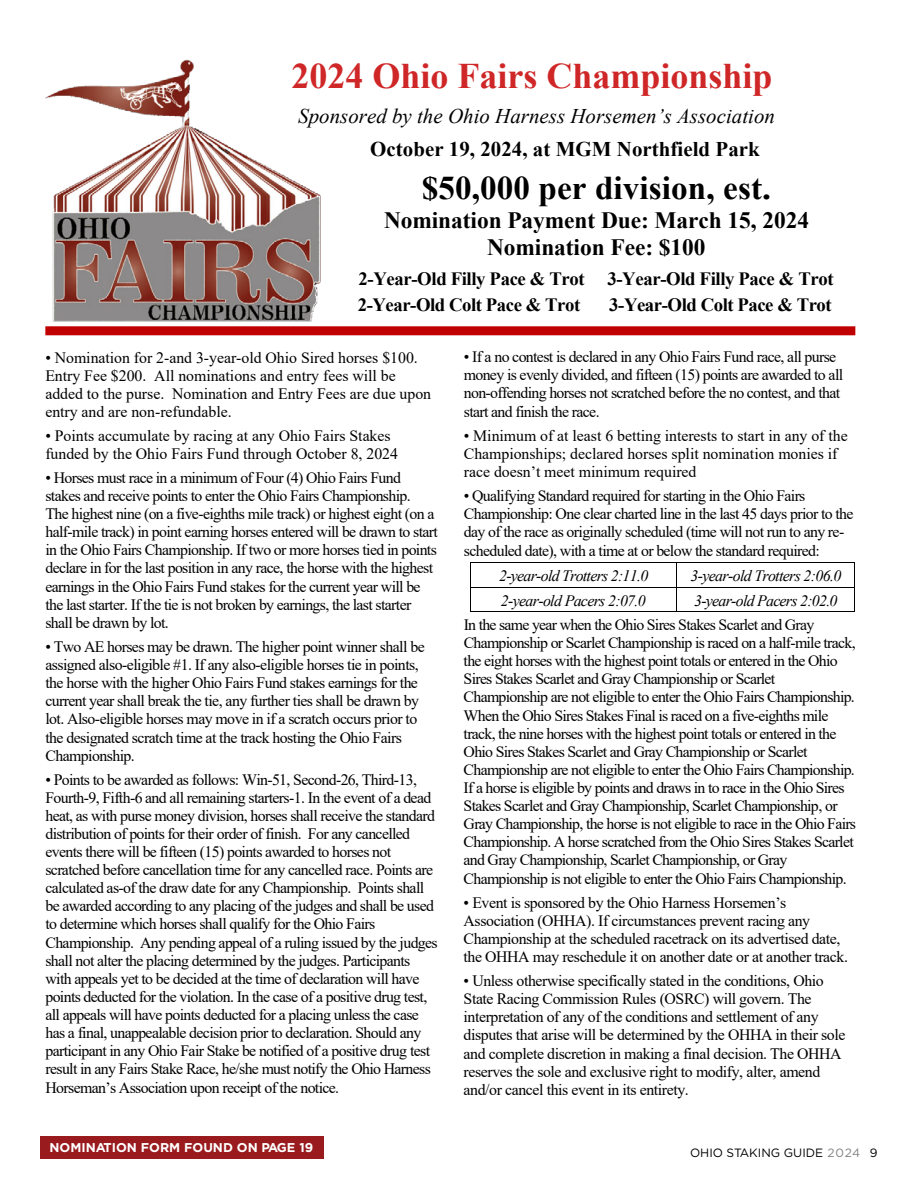
<style>
.page{position:relative;width:918px;height:1188px;background:#fff}
.page>*{position:absolute;margin:0;border:0;box-sizing:border-box;transform-origin:0 0}
.t1{font:700 36px "Times New Roman";color:#cf2627}
.t2{font:700 33.15px "Times New Roman";letter-spacing:.005em;color:#000}
.t3{font:700 23.4px/26.7px "Times New Roman";letter-spacing:-.005em;color:#000;text-align:center}
.t4{font:italic 20.85px "Times New Roman";letter-spacing:.005em;color:#000}
.t5{font:700 20.85px "Times New Roman";letter-spacing:.005em;color:#000}
.t6{font:700 18.75px/26px "Times New Roman";letter-spacing:-.02em;color:#000}
.t7{font:15.9px/18.1px "Times New Roman";letter-spacing:-.04em;color:#000}
.t8{font:15.9px/18.1px "Times New Roman";letter-spacing:-.005em;color:#000}
.t9{font:italic 15.9px "Times New Roman";letter-spacing:-.045em;color:#000}
.t10{font:700 12.75px "Gotham";color:#fff}
.t11{font:12px "Gotham";color:#000}
.s1{color:#808285}
</style>
<div class="page">
<hr style="left:471px;top:562px;width:205px;height:1px;background:#000">
<hr style="left:677px;top:562px;width:178px;height:1px;background:#000">
<hr style="left:471px;top:587px;width:205px;height:1px;background:#000">
<hr style="left:677px;top:587px;width:178px;height:1px;background:#000">
<svg style="left:470px;top:562px;width:1px;height:50px"></svg>
<hr style="left:471px;top:612px;width:205px;height:1px;background:#000">
<svg style="left:676px;top:562px;width:1px;height:50px"></svg>
<hr style="left:677px;top:612px;width:178px;height:1px;background:#000">
<div style="left:45px;top:326px;width:810px;height:9px;background:#c00000"></div>
<img style="left:45px;top:59px;width:283px;height:276px">
<div style="left:40px;top:1136px;width:284px;height:23px;background:#991b1e"></div>
<h1 class="t1" style="left:292px;top:56px;width:483px">2024 Ohio Fairs Championship</h1>
<h3 class="t4" style="left:298px;top:105px;width:478px">Sponsored by the Ohio Harness Horsemen’s Association</h3>
<h3 class="t5" style="left:370px;top:137px;width:391px">October 19, 2024, at MGM Northfield Park</h3>
<h2 class="t2" style="left:422px;top:170px;width:351px">$50,000 per division, est.</h2>
<h3 class="t3" style="left:384px;top:207px;width:427px">Nomination Payment Due: March 15, 2024<br>Nomination Fee: $100</h3>
<p class="t6" style="left:358px;top:266px;width:477px">2-Year-Old Filly Pace &amp; Trot 3-Year-Old Filly Pace &amp; Trot<br>2-Year-Old Colt Pace &amp; Trot</p>
<p class="t6" style="left:609px;top:292px;width:224px">3-Year-Old Colt Pace &amp; Trot</p>
<p class="t8" style="left:45px;top:348px;width:387px">• Nomination for 2-and 3-year-old Ohio Sired horses $100.<br>Entry Fee $200. All nominations and entry fees will be added to the purse. Nomination and Entry Fees are due upon entry and are non-refundable.</p>
<p class="t8" style="left:45px;top:426px;width:354px">• Points accumulate by racing at any Ohio Fairs Stakes funded by the Ohio Fairs Fund through October 8, 2024</p>
<p class="t7" style="left:45px;top:469px;width:394px">• Horses must race in a minimum of Four (4) Ohio Fairs Fund stakes and receive points to enter the Ohio Fairs Championship.<br>The highest nine (on a five-eighths mile track) or highest eight (on a half-mile track) in point earning horses entered will be drawn to start in the Ohio Fairs Championship. If two or more horses tied in points declare in for the last position in any race, the horse with the highest earnings in the Ohio Fairs Fund stakes for the current year will be the last starter. If the tie is not broken by earnings, the last starter shall be drawn by lot.</p>
<p class="t7" style="left:45px;top:637px;width:381px">• Two AE horses may be drawn. The higher point winner shall be assigned also-eligible #1. If any also-eligible horses tie in points, the horse with the higher Ohio Fairs Fund stakes earnings for the current year shall break the tie, any further ties shall be drawn by lot. Also-eligible horses may move in if a scratch occurs prior to the designated scratch time at the track hosting the Ohio Fairs Championship.</p>
<p class="t7" style="left:45px;top:770px;width:394px">• Points to be awarded as follows: Win-51, Second-26, Third-13, Fourth-9, Fifth-6 and all remaining starters-1. In the event of a dead heat, as with purse money division, horses shall receive the standard distribution of points for their order of finish. For any cancelled events there will be fifteen (15) points awarded to horses not scratched before cancellation time for any cancelled race. Points are calculated as-of the draw date for any Championship. Points shall be awarded according to any placing of the judges and shall be used to determine which horses shall qualify for the Ohio Fairs Championship. Any pending appeal of a ruling issued by the judges shall not alter the placing determined by the judges. Participants with appeals yet to be decided at the time of declaration will have points deducted for the violation. In the case of a positive drug test, all appeals will have points deducted for a placing unless the case has a final, unappealable decision prior to declaration. Should any participant in any Ohio Fair Stake be notified of a positive drug test result in any Fairs Stake Race, he/she must notify the Ohio Harness Horseman’s Association upon receipt of the notice.</p>
<p class="t10" style="left:49px;top:1139px;width:265px">NOMINATION FORM FOUND ON PAGE 19</p>
<p class="t7" style="left:464px;top:348px;width:381px">• If a no contest is declared in any Ohio Fairs Fund race, all purse money is evenly divided, and fifteen (15) points are awarded to all non-offending horses not scratched before the no contest, and that start and finish the race.</p>
<p class="t8" style="left:464px;top:426px;width:385px">• Minimum of at least 6 betting interests to start in any of the<br>Championships; declared horses split nomination monies if race doesn’t meet minimum required</p>
<p class="t7" style="left:464px;top:486px;width:391px">• Qualifying Standard required for starting in the Ohio Fairs Championship: One clear charted line in the last 45 days prior to the day of the race as originally scheduled (time will not run to any re&shy;scheduled date), with a time at or below the standard required:</p>
<p class="t9" style="left:499px;top:566px;width:151px">2-year-old Trotters 2:11.0</p>
<p class="t9" style="left:691px;top:566px;width:152px">3-year-old Trotters 2:06.0</p>
<p class="t9" style="left:501px;top:591px;width:146px">2-year-old Pacers 2:07.0</p>
<p class="t9" style="left:694px;top:591px;width:145px">3-year-old Pacers 2:02.0</p>
<p class="t7" style="left:464px;top:616px;width:394px">In the same year when the Ohio Sires Stakes Scarlet and Gray Championship or Scarlet Championship is raced on a half-mile track, the eight horses with the highest point totals or entered in the Ohio Sires Stakes Scarlet and Gray Championship or Scarlet Championship are not eligible to enter the Ohio Fairs Championship.<br>When the Ohio Sires Stakes Final is raced on a five-eighths mile track, the nine horses with the highest point totals or entered in the Ohio Sires Stakes Scarlet and Gray Championship or Scarlet Championship are not eligible to enter the Ohio Fairs Championship.<br>If a horse is eligible by points and draws in to race in the Ohio Sires Stakes Scarlet and Gray Championship, Scarlet Championship, or Gray Championship, the horse is not eligible to race in the Ohio Fairs Championship. A horse scratched from the Ohio Sires Stakes Scarlet and Gray Championship, Scarlet Championship, or Gray Championship is not eligible to enter the Ohio Fairs Championship.</p>
<p class="t7" style="left:464px;top:893px;width:386px">• Event is sponsored by the Ohio Harness Horsemen’s Association (OHHA). If circumstances prevent racing any Championship at the scheduled racetrack on its advertised date, the OHHA may reschedule it on another date or at another track.</p>
<p class="t7" style="left:464px;top:972px;width:383px">• Unless otherwise specifically stated in the conditions, Ohio State Racing Commission Rules (OSRC) will govern. The interpretation of any of the conditions and settlement of any disputes that arise will be determined by the OHHA in their sole and complete discretion in making a final decision. The OHHA reserves the sole and exclusive right to modify, alter, amend and/or cancel this event in its entirety.</p>
<p class="t11" style="left:690px;top:1145px;width:189px">OHIO STAKING GUIDE <span class="s1">2024</span> 9</p>
</div>
